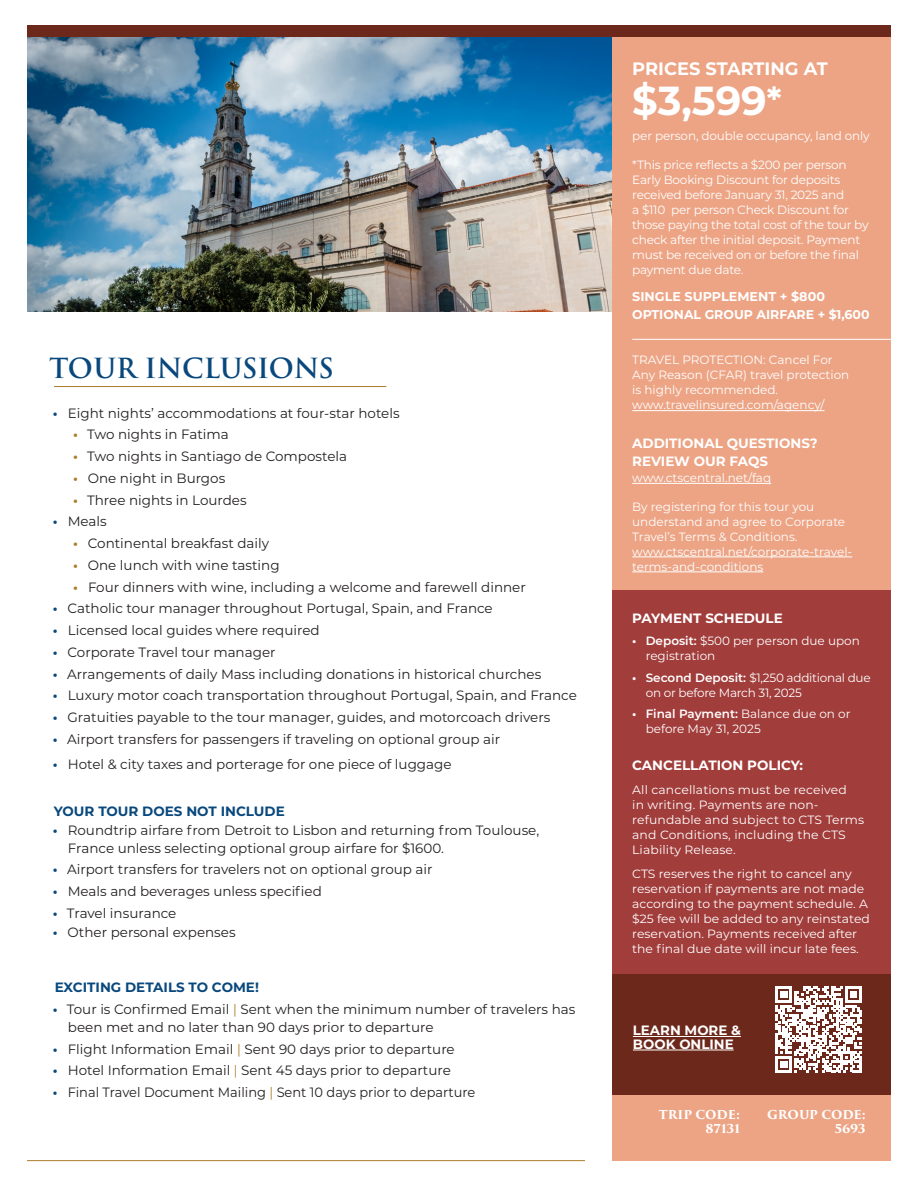
<style>
.page{position:relative;width:918px;height:1188px;background:#fff}
.page>*{position:absolute;margin:0;border:0;box-sizing:border-box;transform-origin:0 0}
.H3_-_Montserrat{font:700 40.5px "Montserrat";color:#fff}
.H2_-_Trajan{font:600 27px "Trajan Pro 3";letter-spacing:-.01em;color:#09487d}
.H3_-_Montserrat-2{font:700 18px "Montserrat";color:#fff}
.t1{font:13.5px/18px "Montserrat";color:#231f20}
.H4_-_Montserrat{font:700 13.5px/13.5px "Montserrat";color:#fff}
.t2{font:13.5px "Montserrat";color:#231f20;scale:.96 1}
.H4_-_Montserrat-2{font:700 13.5px "Montserrat";color:#09487d}
.Bulletted_List{font:700 13.5px "Montserrat";color:#09487d}
.Bulletted_List_white{font:700 13.5px "Montserrat";color:#fff}
.H4_-_Montserrat-3{font:700 12.75px "Montserrat";color:#fff}
.Captions_-_Montserrat{font:12px/15px "Montserrat";color:#fff}
.Captions_-_Montserrat-2{font:12px/15px "Montserrat";letter-spacing:-.02em;color:#fff}
.P_-_Montserrat{font:12px "Montserrat";letter-spacing:-.01em;color:#fff}
.t3{font:700 12px "Trajan Pro 3";letter-spacing:-.01em;color:#fff}
.H4_-_Montserrat-4{font:12px "Montserrat";color:#fff}
.s1{font-weight:700;color:#09487d}
.s2{font-weight:700;color:#ab7e2c}
.s3{color:#ab7e2c}
.s4{font-size:34.5px}
.s5{font-weight:700}
.s6{font-weight:600}
</style>
<div class="page">
<img style="left:27px;top:37px;width:585px;height:274px">
<hr style="left:27px;top:1160px;width:558px;height:1px;background:#ab7e2c">
<hr style="left:54px;top:386px;width:332px;height:1px;background:#ab7e2c">
<div style="left:612px;top:973px;width:279px;height:122px;background:#6c291b"></div>
<hr style="left:633px;top:1036px;width:108px;height:1px;background:#fff">
<hr style="left:633px;top:1050px;width:101px;height:1px;background:#fff">
<div style="left:612px;top:1095px;width:279px;height:66px;background:#eca485"></div>
<div style="left:612px;top:37px;width:279px;height:554px;background:#eca485"></div>
<hr style="left:632px;top:410px;width:193px;height:1px;background:#fff">
<hr style="left:632px;top:483px;width:139px;height:1px;background:#fff">
<hr style="left:632px;top:557px;width:220px;height:1px;background:#fff">
<hr style="left:632px;top:572px;width:131px;height:1px;background:#fff">
<hr style="left:632px;top:339px;width:259px;height:1px;background:#fff">
<div style="left:612px;top:590px;width:279px;height:383px;background:#a13d3b"></div>
<svg style="left:776px;top:986px;width:85px;height:86px"></svg>
<div style="left:27px;top:25px;width:864px;height:12px;background:#6c291b"></div>
<p class="H2_-_Trajan" style="left:49px;top:349px;width:286px">TOUR INCLUSIONS</p>
<p class="t1" style="left:53px;top:403px;width:348px"><span class="s1">•</span> Eight nights’ accommodations at four-star hotels</p>
<p class="t1" style="left:73px;top:425px;width:157px"><span class="s2">•</span> Two nights in Fatima</p>
<p class="t1" style="left:73px;top:447px;width:275px"><span class="s2">•</span> Two nights in Santiago de Compostela</p>
<p class="t1" style="left:73px;top:469px;width:154px"><span class="s2">•</span> One night in Burgos</p>
<p class="t1" style="left:73px;top:490px;width:175px"><span class="s2">•</span> Three nights in Lourdes</p>
<p class="t1" style="left:53px;top:512px;width:55px"><span class="s1">•</span> Meals</p>
<p class="t1" style="left:73px;top:534px;width:197px"><span class="s2">•</span> Continental breakfast daily</p>
<p class="t1" style="left:73px;top:556px;width:208px"><span class="s2">•</span> One lunch with wine tasting</p>
<p class="t1" style="left:73px;top:577px;width:454px"><span class="s2">•</span> Four dinners with wine, including a welcome and farewell dinner</p>
<p class="t1" style="left:53px;top:599px;width:441px"><span class="s1">•</span> Catholic tour manager throughout Portugal, Spain, and France</p>
<p class="t1" style="left:53px;top:621px;width:268px"><span class="s1">•</span> Licensed local guides where required</p>
<p class="t1" style="left:53px;top:643px;width:224px"><span class="s1">•</span> Corporate Travel tour manager</p>
<p class="t1" style="left:53px;top:664px;width:490px"><span class="s1">•</span> Arrangements of daily Mass including donations in historical churches</p>
<p class="t1" style="left:53px;top:686px;width:525px"><span class="s1">•</span> Luxury motor coach transportation throughout Portugal, Spain, and France</p>
<p class="t1" style="left:53px;top:708px;width:499px"><span class="s1">•</span> Gratuities payable to the tour manager, guides, and motorcoach drivers</p>
<p class="t1" style="left:53px;top:730px;width:449px"><span class="s1">•</span> Airport transfers for passengers if traveling on optional group air</p>
<p class="t1" style="left:53px;top:754px;width:400px"><span class="s1">•</span> Hotel &amp; city taxes and porterage for one piece of luggage</p>
<p class="H4_-_Montserrat-2" style="left:54px;top:801px;width:232px">YOUR TOUR DOES NOT INCLUDE</p>
<p class="t1" style="left:68px;top:820px;width:473px;text-indent:-15px"><span class="s1">•</span> Roundtrip airfare from Detroit to Lisbon and returning from Toulouse,<br>France unless selecting optional group airfare for $1600.</p>
<p class="t1" style="left:53px;top:860px;width:381px"><span class="s1">•</span> Airport transfers for travelers not on optional group air</p>
<p class="t1" style="left:53px;top:882px;width:271px"><span class="s1">•</span> Meals and beverages unless specified</p>
<p class="t1" style="left:53px;top:904px;width:125px"><span class="s1">•</span> Travel insurance</p>
<p class="t1" style="left:53px;top:922px;width:184px"><span class="s1">•</span> Other personal expenses</p>
<p class="Bulletted_List" style="left:55px;top:978px;width:206px">EXCITING DETAILS TO COME!</p>
<p class="t1" style="left:68px;top:1000px;width:509px;text-indent:-15px"><span class="s1">•</span> Tour is Confirmed Email <span class="s3">|</span> Sent when the minimum number of travelers has been met and no later than 90 days prior to departure</p>
<p class="t1" style="left:53px;top:1039px;width:403px"><span class="s1">•</span> Flight Information Email <span class="s3">|</span> Sent 90 days prior to departure</p>
<p class="t1" style="left:53px;top:1061px;width:400px"><span class="s1">•</span> Hotel Information Email <span class="s3">|</span> Sent 45 days prior to departure</p>
<p class="t2" style="left:53px;top:1083px;width:442px"><span class="s1">•</span> Final Travel Document Mailing <span class="s3">|</span> Sent 10 days prior to departure</p>
<p class="H3_-_Montserrat-2" style="left:632px;top:56px;width:197px">PRICES STARTING AT</p>
<p class="H3_-_Montserrat" style="left:632px;top:72px;width:151px">$3,599<span class="s4">*</span></p>
<p class="P_-_Montserrat" style="left:632px;top:128px;width:239px">per person, double occupancy, land only</p>
<p class="Captions_-_Montserrat-2" style="left:632px;top:157px;width:238px">*This price reflects a $200 per person Early Booking Discount for deposits received before January 31, 2025 and<br>a $110 per person Check Discount for those paying the total cost of the tour by check after the initial deposit. Payment must be received on or before the final payment due date.</p>
<p class="H4_-_Montserrat-3" style="left:632px;top:288px;width:194px">SINGLE SUPPLEMENT + $800</p>
<p class="H4_-_Montserrat-3" style="left:632px;top:306px;width:239px">OPTIONAL GROUP AIRFARE + $1,600</p>
<p class="Captions_-_Montserrat" style="left:632px;top:352px;width:219px">TRAVEL PROTECTION: Cancel For<br>Any Reason (CFAR) travel protection is highly recommended. www.travelinsured.com/agency/</p>
<p class="H4_-_Montserrat" style="left:632px;top:433px;width:187px;line-height:18px">ADDITIONAL QUESTIONS?<br>REVIEW OUR FAQS</p>
<p class="H4_-_Montserrat-4" style="left:632px;top:470px;width:140px">www.ctscentral.net/faq</p>
<p class="Captions_-_Montserrat" style="left:632px;top:499px;width:221px">By registering for this tour you understand and agree to Corporate<br>Travel’s Terms &amp; Conditions. www.ctscentral.net/corporate-travel&shy;terms-and-conditions</p>
<p class="H4_-_Montserrat" style="left:632px;top:611px;width:152px">PAYMENT SCHEDULE</p>
<p class="Captions_-_Montserrat" style="left:646px;top:633px;width:216px;text-indent:-14px"><span class="s5">•</span> <span class="s6">Deposit:</span> $500 per person due upon registration</p>
<p class="Captions_-_Montserrat-2" style="left:646px;top:669px;width:226px;text-indent:-14px"><span class="s5">•</span> <span class="s6">Second Deposit:</span> $1,250 additional due on or before March 31, 2025</p>
<p class="Captions_-_Montserrat" style="left:646px;top:706px;width:206px;text-indent:-14px"><span class="s5">•</span> <span class="s6">Final Payment:</span> Balance due on or before May 31, 2025</p>
<p class="Bulletted_List_white" style="left:632px;top:756px;width:172px">CANCELLATION POLICY:</p>
<p class="Captions_-_Montserrat" style="left:632px;top:782px;width:233px">All cancellations must be received<br>in writing. Payments are non&shy;refundable and subject to CTS Terms and Conditions, including the CTS<br>Liability Release.</p>
<p class="Captions_-_Montserrat" style="left:632px;top:866px;width:239px">CTS reserves the right to cancel any reservation if payments are not made according to the payment schedule. A $25 fee will be added to any reinstated reservation. Payments received after the final due date will incur late fees.</p>
<p class="H4_-_Montserrat" style="left:633px;top:1023px;width:110px">LEARN MORE &amp;<br>BOOK ONLINE</p>
<p class="t3" style="left:659px;top:1105px;width:83px">TRIP CODE:</p>
<p class="t3" style="left:706px;top:1120px;width:36px">87131</p>
<p class="t3" style="left:767px;top:1105px;width:100px">GROUP CODE:</p>
<p class="t3" style="left:835px;top:1120px;width:33px">5693</p>
</div>
